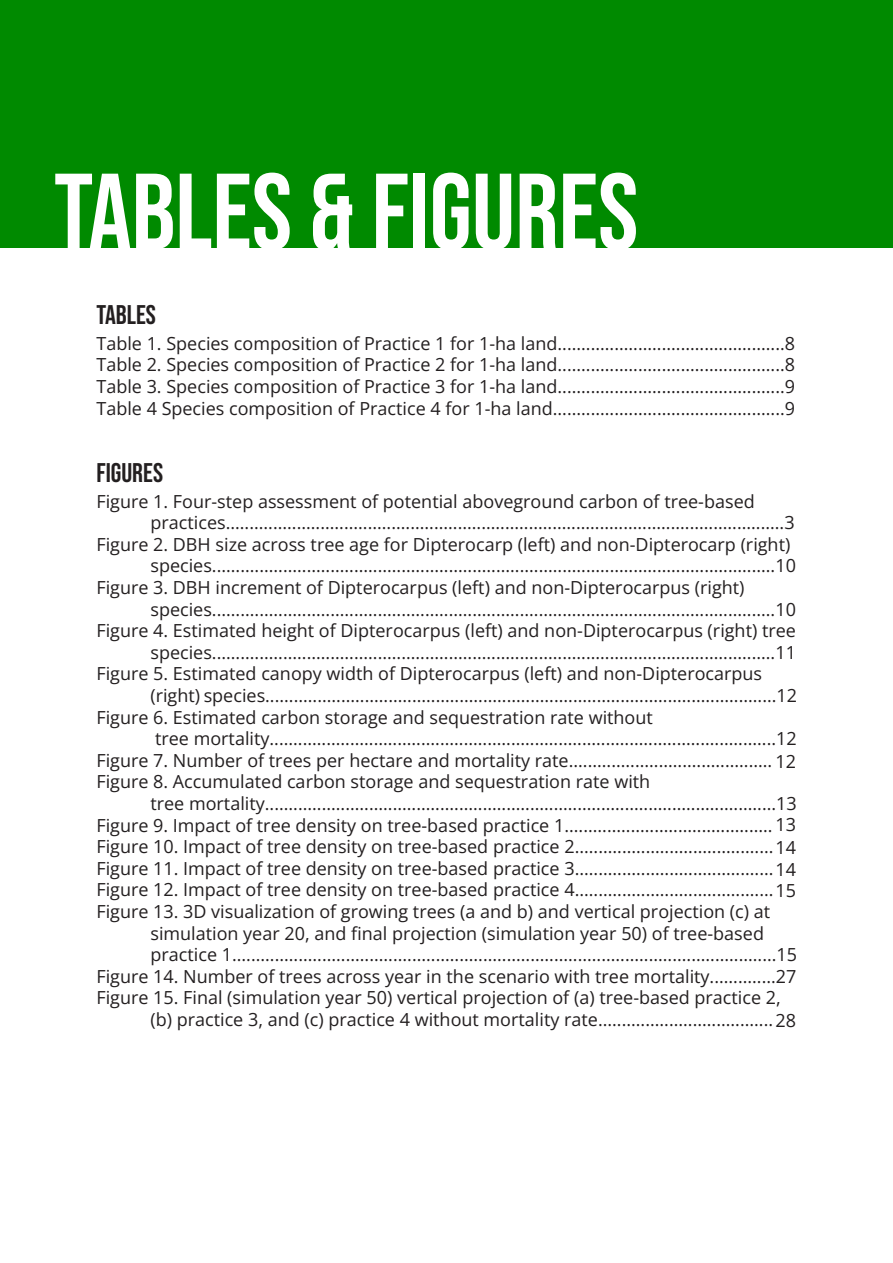
<style>
.page{position:relative;width:893px;height:1263px;background:#fff}
.page>*{position:absolute;margin:0;border:0;box-sizing:border-box;transform-origin:0 0}
.t1{font:108px "Bebas Neue";color:#fff}
.t2{font:27px "Bebas Neue";color:#231f20}
.t3{font:18px/21.6px "Open Sans";color:#231f20}
</style>
<div class="page">
<div style="left:0;top:0;width:893px;height:247px;background:#008a00"></div>
<p class="t1" style="left:54px;top:151px;width:586px">TABLES &amp; FIGURES</p>
<p class="t2" style="left:96px;top:300px;width:61px">TABLES</p>
<p class="t3" style="left:96px;top:332px;width:700px">Table 1. Species composition of Practice 1 for 1-ha land................................................8</p>
<p class="t3" style="left:96px;top:354px;width:700px">Table 2. Species composition of Practice 2 for 1-ha land................................................8</p>
<p class="t3" style="left:96px;top:375px;width:700px">Table 3. Species composition of Practice 3 for 1-ha land................................................9</p>
<p class="t3" style="left:96px;top:397px;width:700px">Table 4 Species composition of Practice 4 for 1-ha land.................................................9</p>
<p class="t2" style="left:96px;top:457px;width:68px">FIGURES</p>
<p class="t3" style="left:150px;top:490px;width:646px;text-indent:-54px">Figure 1. Four-step assessment of potential aboveground carbon of tree-based practices......................................................................................................................3</p>
<p class="t3" style="left:150px;top:533px;width:647px;text-indent:-54px">Figure 2. DBH size across tree age for Dipterocarp (left) and non-Dipterocarp (right) species.......................................................................................................................10</p>
<p class="t3" style="left:150px;top:576px;width:647px;text-indent:-54px">Figure 3. DBH increment of Dipterocarpus (left) and non-Dipterocarpus (right) species.......................................................................................................................10</p>
<p class="t3" style="left:96px;top:619px;width:701px;text-align:right">Figure 4. Estimated height of Dipterocarpus (left) and non-Dipterocarpus (right) tree species.......................................................................................................................11</p>
<p class="t3" style="left:150px;top:663px;width:648px;text-indent:-54px">Figure 5. Estimated canopy width of Dipterocarpus (left) and non-Dipterocarpus (right) species............................................................................................................12</p>
<p class="t3" style="left:155px;top:706px;width:643px;text-indent:-59px">Figure 6. Estimated carbon storage and sequestration rate without<br>tree mortality...........................................................................................................12</p>
<p class="t3" style="left:96px;top:749px;width:701px">Figure 7. Number of trees per hectare and mortality rate........................................... 12</p>
<p class="t3" style="left:150px;top:771px;width:648px;text-indent:-54px">Figure 8. Accumulated carbon storage and sequestration rate with<br>tree mortality............................................................................................................13</p>
<p class="t3" style="left:96px;top:814px;width:701px">Figure 9. Impact of tree density on tree-based practice 1............................................ 13</p>
<p class="t3" style="left:96px;top:835px;width:701px">Figure 10. Impact of tree density on tree-based practice 2..........................................14</p>
<p class="t3" style="left:96px;top:857px;width:701px">Figure 11. Impact of tree density on tree-based practice 3..........................................14</p>
<p class="t3" style="left:96px;top:879px;width:701px">Figure 12. Impact of tree density on tree-based practice 4..........................................15</p>
<p class="t3" style="left:150px;top:900px;width:648px;text-indent:-54px">Figure 13. 3D visualization of growing trees (a and b) and vertical projection (c) at simulation year 20, and final projection (simulation year 50) of tree-based practice 1...................................................................................................................15</p>
<p class="t3" style="left:96px;top:965px;width:702px">Figure 14. Number of trees across year in the scenario with tree mortality..............27</p>
<p class="t3" style="left:150px;top:987px;width:647px;text-indent:-54px">Figure 15. Final (simulation year 50) vertical projection of (a) tree-based practice 2, (b) practice 3, and (c) practice 4 without mortality rate.....................................28</p>
</div>
